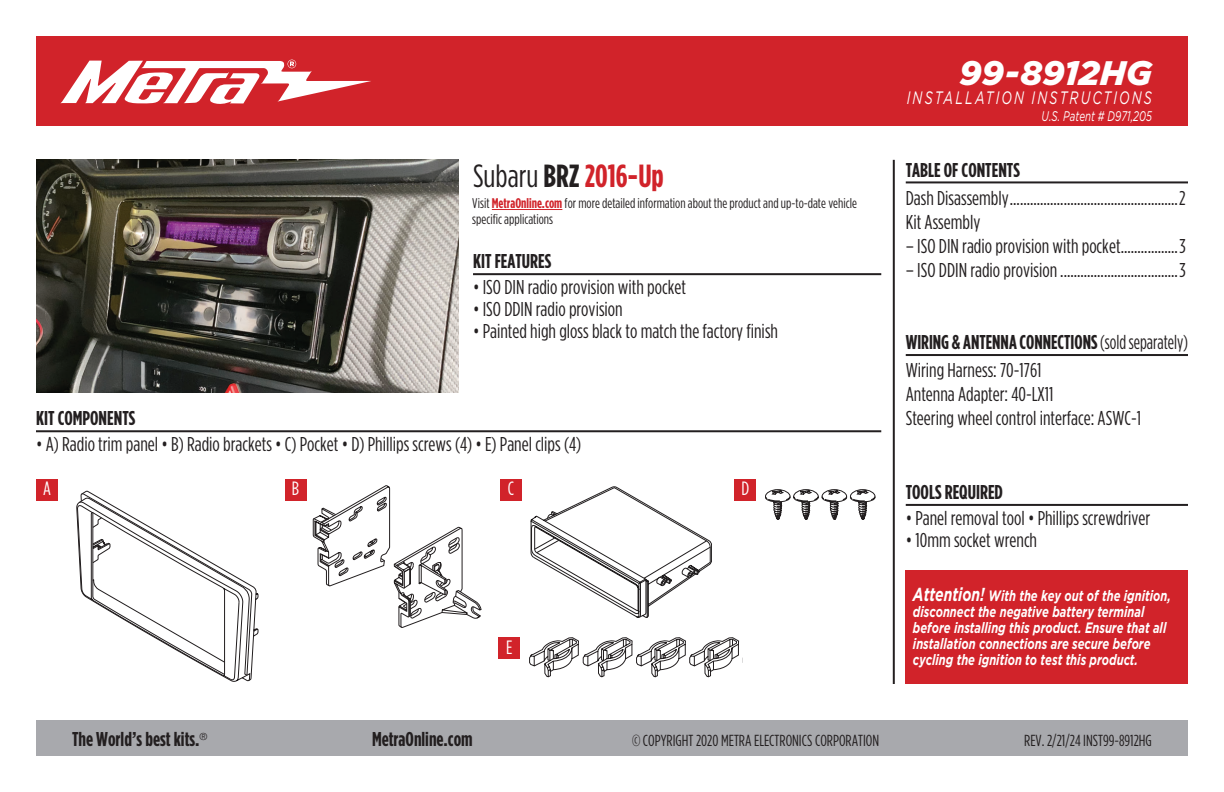
<style>
.page{position:relative;width:1224px;height:792px;background:#fff}
.page>*{position:absolute;margin:0;border:0;box-sizing:border-box;transform-origin:0 0}
.t1{font:italic 900 34px "Gotham";color:#fff}
.t2{font:700 32px "Gotham Condensed";color:#d1232a}
.t3{font:20px/24px "Gotham Condensed";color:#231f20}
.t4{font:700 20px "Gotham Condensed";color:#231f20}
.t5{font:20px/28px "Gotham Condensed";color:#231f20;scale:.9 1}
.t6{font:19.2px "Gotham Condensed";color:#fff}
.t7{font:italic 18px "Gotham";letter-spacing:.165em;color:#fff;scale:.7 1}
.t8{font:16px "Gotham Condensed";color:#231f20}
.t9{font:italic 700 15px/16px "Gotham";color:#fff;scale:.74 1}
.t10{font:14px/16px "Gotham Condensed";color:#231f20}
.t11{font:italic 14px "Gotham";color:#fff;scale:.7 1}
.s1{font-weight:400;color:#231f20}
.s2{color:#231f20}
.s3{font-weight:700;color:#d1232a}
.s4{font-weight:700}
.s5{font-size:18.8px}
</style>
<div class="page">
<div style="left:36px;top:720px;width:1152px;height:36px;background:#a8a9ad"></div>
<hr style="left:893px;top:160px;width:2px;height:524px;background:#231f20">
<div style="left:36px;top:36px;width:1152px;height:90px;background:#d1232a"></div>
<svg style="left:60px;top:60px;width:311px;height:44px"></svg>
<div style="left:906px;top:570px;width:282px;height:114px;background:#d1232a"></div>
<img style="left:36px;top:160px;width:423px;height:232px">
<hr style="left:473px;top:273px;width:408px;height:2px;background:#231f20">
<hr style="left:36px;top:430px;width:845px;height:2px;background:#231f20">
<hr style="left:906px;top:504px;width:282px;height:2px;background:#231f20">
<hr style="left:906px;top:354px;width:282px;height:2px;background:#231f20">
<hr style="left:906px;top:181px;width:282px;height:2px;background:#231f20">
<div style="left:36px;top:479px;width:22px;height:22px;background:#d1232a"></div>
<div style="left:285px;top:479px;width:22px;height:22px;background:#d1232a"></div>
<div style="left:500px;top:479px;width:22px;height:22px;background:#d1232a"></div>
<div style="left:734px;top:479px;width:22px;height:22px;background:#d1232a"></div>
<div style="left:498px;top:637px;width:22px;height:22px;background:#d1232a"></div>
<svg style="left:313px;top:485px;width:168px;height:143px"></svg>
<svg style="left:76px;top:491px;width:182px;height:191px"></svg>
<hr style="left:492px;top:209px;width:70px;height:1px;background:#d1232a">
<svg style="left:531px;top:486px;width:181px;height:132px"></svg>
<svg style="left:765px;top:489px;width:110px;height:31px"></svg>
<svg style="left:529px;top:637px;width:211px;height:41px"></svg>
<h2 class="t2" style="left:473px;top:158px;width:192px"><span class="s1">Subaru</span> <span class="s2">BRZ</span> 2016-Up</h2>
<p class="t10" style="left:472px;top:195px;width:386px">Visit <span class="s3">MetraOnline.com</span> for more detailed information about the product and up-to-date vehicle specific applications</p>
<p class="t4" style="left:473px;top:250px;width:80px">KIT FEATURES</p>
<p class="t3" style="left:473px;top:275px;width:214px">• ISO DIN radio provision with pocket</p>
<p class="t3" style="left:473px;top:297px;width:151px">• ISO DDIN radio provision</p>
<p class="t3" style="left:473px;top:319px;width:307px">• Painted high gloss black to match the factory finish</p>
<p class="t4" style="left:36px;top:407px;width:101px">KIT COMPONENTS</p>
<p class="t3" style="left:36px;top:432px;width:547px">• A) Radio trim panel • B) Radio brackets • C) Pocket • D) Phillips screws (4) • E) Panel clips (4)</p>
<p class="t6" style="left:43px;top:478px;width:9px">A</p>
<p class="t6" style="left:292px;top:478px;width:9px">B</p>
<p class="t6" style="left:508px;top:478px;width:8px">C</p>
<p class="t6" style="left:741px;top:478px;width:9px">D</p>
<p class="t6" style="left:506px;top:637px;width:8px">E</p>
<h1 class="t1" style="left:960px;top:53px;width:194px">99-8912HG</h1>
<p class="t11" style="left:1042px;top:108px;width:159px">U.S. Patent # D971,205</p>
<p class="t7" style="left:907px;top:88px;width:352px">INSTALLATION INSTRUCTIONS</p>
<p class="t4" style="left:906px;top:158px;width:116px">TABLE OF CONTENTS</p>
<p class="t3" style="left:906px;top:185px;width:281px">Dash Disassembly..................................................2<br>Kit Assembly</p>
<p class="t3" style="left:906px;top:233px;width:281px">– ISO DIN radio provision with pocket.................3</p>
<p class="t3" style="left:906px;top:257px;width:281px">– ISO DDIN radio provision...................................3</p>
<p class="t5" style="left:906px;top:328px;width:315px"><span class="s4">WIRING &amp; ANTENNA CONNECTIONS</span>(sold separately)<br>Wiring Harness: 70-1761</p>
<p class="t3" style="left:906px;top:382px;width:237px">Antenna Adapter: 40-LX11<br>Steering wheel control interface: ASWC-1</p>
<p class="t4" style="left:906px;top:481px;width:99px">TOOLS REQUIRED</p>
<p class="t3" style="left:906px;top:506px;width:246px">• Panel removal tool • Phillips screwdriver</p>
<p class="t3" style="left:906px;top:528px;width:133px">• 10mm socket wrench</p>
<p class="t9" style="left:913px;top:587px;width:350px"><span class="s5">Attention!</span> With the key out of the ignition, disconnect the negative battery terminal before installing this product. Ensure that all installation connections are secure before cycling the ignition to test this product.</p>
<p class="t4" style="left:72px;top:728px;width:137px">The World’s best kits.<sup>®</sup></p>
<p class="t4" style="left:372px;top:728px;width:102px">MetraOnline.com</p>
<p class="t8" style="left:632px;top:732px;width:249px">© COPYRIGHT 2020 METRA ELECTRONICS CORPORATION</p>
<p class="t8" style="left:1024px;top:732px;width:129px">REV. 2/21/24 INST99-8912HG</p>
</div>
